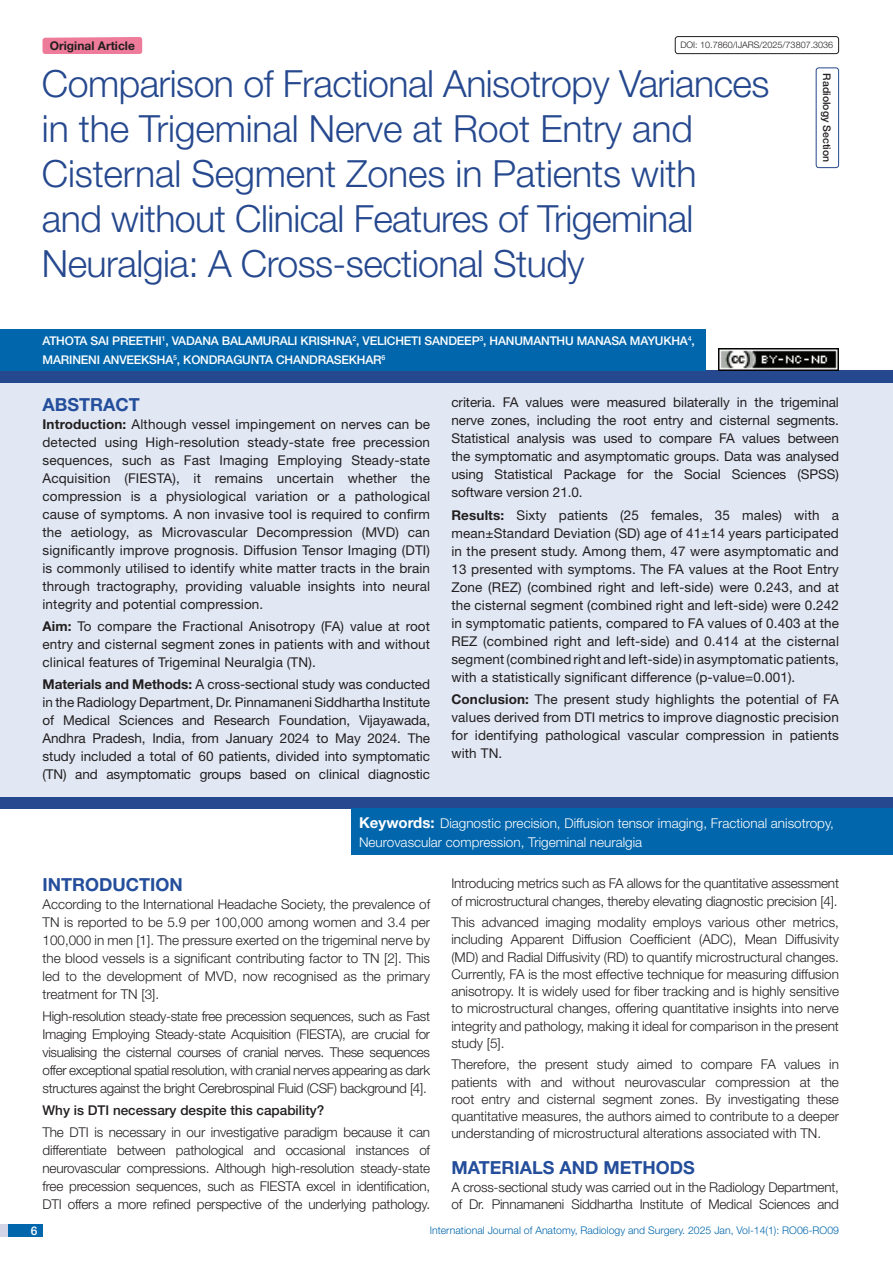
<style>
.page{position:relative;width:893px;height:1263px;background:#fff}
.page>*{position:absolute;margin:0;border:0;box-sizing:border-box;transform-origin:0 0}
.t1{font:300 37.5px/45px "Helvetica Neue";letter-spacing:-.015em;color:#25488e}
.Heading{font:700 18px "Helvetica Neue";color:#244e9b}
.Abstract_head{font:700 18px "Helvetica Neue";color:#244e9b}
.Abstract_Text{font:13.5px/18px "Helvetica Neue";letter-spacing:.01em;color:#231f20;text-align:justify}
.Body_text{font:300 13.5px/17.2px "Helvetica Neue";letter-spacing:-.015em;color:#231f20;text-align:justify}
.Key_words{font:300 13.5px/18.8px "Helvetica Neue";color:#fff}
.Body_text-2{font:500 13.5px "Helvetica Neue";color:#231f20}
.Author{font:500 12px "Helvetica Neue";letter-spacing:-.015em;color:#fff}
.t2{font:700 12px "Helvetica Neue";color:#231f20}
.t3{font:300 10.5px "Helvetica Neue";color:#0166ac}
.section{font:500 10.5px "Helvetica Neue";color:#231f20}
.t4{font:300 9px "Helvetica Neue";color:#231f20}
.s1{font-weight:700}
.s2{font-weight:700;font-size:15px}
</style>
<div class="page">
<div style="left:0;top:1224px;width:43px;height:13px;background:#d3d5e7"></div>
<div style="left:8px;top:1224px;width:35px;height:13px;background:#0166ac"></div>
<div style="left:816px;top:67px;width:23px;height:101px;border:1px solid #25488e;border-radius:3px"></div>
<div style="left:43px;top:37px;width:99px;height:17px;background:#ee7b99"></div>
<div style="left:675px;top:36px;width:164px;height:18px;border:1px solid #231f20;border-radius:3px"></div>
<div style="left:0;top:371px;width:893px;height:12px;background:#25488e"></div>
<div style="left:0;top:796px;width:893px;height:12px;background:#25488e"></div>
<div style="left:0;top:329px;width:705px;height:42px;background:#0166ac"></div>
<div style="left:0;top:383px;width:893px;height:413px;background:#e1e8f4"></div>
<div style="left:351px;top:808px;width:542px;height:47px;background:#0166ac"></div>
<img style="left:719px;top:348px;width:120px;height:23px">
<p class="t2" style="left:50px;top:38px;width:87px">Original Article</p>
<p class="t4" style="left:680px;top:39px;width:154px">DOI: 10.7860/IJARS/2025/73807.3036</p>
<p class="t1" style="left:42px;top:60px;width:729px">Comparison of Fractional Anisotropy Variances in the Trigeminal Nerve at Root Entry and Cisternal Segment Zones in Patients with<br>and without Clinical Features of Trigeminal Neuralgia: A Cross-sectional Study</p>
<p class="Author" style="left:43px;top:334px;width:55px">ATHOTA SAI</p>
<p class="Author" style="left:112px;top:334px;width:76px">PREETHI <sup>1</sup>, VADA</p>
<p class="Author" style="left:202px;top:334px;width:410px">NA BALAMURALI KRISHNA<sup>2</sup>, VELICHETI SANDEEP<sup>3</sup>, HANUMANTHU MANASA</p>
<p class="Author" style="left:630px;top:334px;width:66px">MAYUKHA<sup>4</sup>,</p>
<p class="Author" style="left:43px;top:352px;width:9px">MARI</p>
<p class="Author" style="left:72px;top:352px;width:146px">NENI ANVEEKSHA<sup>5</sup>, KONDRA</p>
<p class="Author" style="left:233px;top:352px;width:85px">GUNTA CHANDRAS</p>
<p class="Author" style="left:341px;top:352px;width:45px">EKHAR<sup>6</sup></p>
<p class="section" style="left:833px;top:73px;width:90px;rotate:90deg">RADIOLOGY SECTION</p>
<p class="Abstract_head" style="left:43px;top:393px;width:99px">ABSTRACT</p>
<p class="Abstract_Text" style="left:43px;top:415px;width:389px"><span class="s1">Introduction:</span> Although vessel impingement on nerves can be detected using High-resolution steady-state free precession sequences, such as Fast Imaging Employing Steady-state Acquisition (FIESTA), it remains uncertain whether the compression is a physiological variation or a pathological cause of symptoms. A non invasive tool is required to confirm the aetiology, as Microvascular Decompression (MVD) can significantly improve prognosis. Diffusion Tensor Imaging (DTI) is commonly utilised to identify white matter tracts in the brain through tractography, providing valuable insights into neural integrity and potential compression.</p>
<p class="Abstract_Text" style="left:43px;top:617px;width:389px"><span class="s1">Aim:</span> To compare the Fractional Anisotropy (FA) value at root entry and cisternal segment zones in patients with and without clinical features of Trigeminal Neuralgia (TN).</p>
<p class="Abstract_Text" style="left:43px;top:675px;width:389px"><span class="s1">Materials and Methods:</span> A cross-sectional study was conducted in the Radiology Department, Dr. Pinnamaneni Siddhartha Institute of Medical Sciences and Research Foundation, Vijayawada, Andhra Pradesh, India, from January 2024 to May 2024. The study included a total of 60 patients, divided into symptomatic (TN) and asymptomatic groups based on clinical diagnostic</p>
<p class="Abstract_Text" style="left:451px;top:393px;width:389px">criteria. FA values were measured bilaterally in the trigeminal nerve zones, including the root entry and cisternal segments.<br>Statistical analysis was used to compare FA values between the symptomatic and asymptomatic groups. Data was analysed using Statistical Package for the Social Sciences (SPSS) software version 21.0.</p>
<p class="Abstract_Text" style="left:451px;top:506px;width:389px"><span class="s1">Results:</span> Sixty patients (25 females, 35 males) with a mean±Standard Deviation (SD) age of 41±14 years participated in the present study. Among them, 47 were asymptomatic and 13 presented with symptoms. The FA values at the Root Entry Zone (REZ) (combined right and left-side) were 0.243, and at the cisternal segment (combined right and left-side) were 0.242 in symptomatic patients, compared to FA values of 0.403 at the REZ (combined right and left-side) and 0.414 at the cisternal segment (combined right and left-side) in asymptomatic patients, with a statistically significant difference (p-value=0.001).</p>
<p class="Abstract_Text" style="left:451px;top:690px;width:389px"><span class="s1">Conclusion:</span> The present study highlights the potential of FA values derived from DTI metrics to improve diagnostic precision for identifying pathological vascular compression in patients with TN.</p>
<p class="Key_words" style="left:359px;top:814px;width:476px"><span class="s2">Keywords:</span> Diagnostic precision, Diffusion tensor imaging, Fractional anisotropy,<br>Neurovascular compression, Trigeminal neuralgia</p>
<p class="Heading" style="left:43px;top:873px;width:142px">INTRODUCTION</p>
<p class="Body_text" style="left:43px;top:895px;width:389px;line-height:18px">According to the International Headache Society, the prevalence of TN is reported to be 5.9 per 100,000 among women and 3.4 per 100,000 in men [1]. The pressure exerted on the trigeminal nerve by the blood vessels is a significant contributing factor to TN [2]. This led to the development of MVD, now recognised as the primary treatment for TN [3].</p>
<p class="Body_text" style="left:43px;top:1007px;width:389px;line-height:18px">High-resolution steady-state free precession sequences, such as Fast Imaging Employing Steady-state Acquisition (FIESTA), are crucial for visualising the cisternal courses of cranial nerves. These sequences offer exceptional spatial resolution, with cranial nerves appearing as dark structures against the bright Cerebrospinal Fluid (CSF) background [4].</p>
<p class="Body_text-2" style="left:43px;top:1102px;width:283px">WHY IS DTI NECESSARY DESPITE THIS CAPABILITY?</p>
<p class="Body_text" style="left:43px;top:1123px;width:389px;line-height:17.9px">The DTI is necessary in our investigative paradigm because it can differentiate between pathological and occasional instances of neurovascular compressions. Although high-resolution steady-state free precession sequences, such as FIESTA excel in identification, DTI offers a more refined perspective of the underlying pathology.</p>
<p class="Body_text" style="left:451px;top:874px;width:389px;line-height:17.9px">Introducing metrics such as FA allows for the quantitative assessment of microstructural changes, thereby elevating diagnostic precision [4].</p>
<p class="Body_text" style="left:451px;top:913px;width:389px">This advanced imaging modality employs various other metrics, including Apparent Diffusion Coefficient (ADC), Mean Diffusivity (MD) and Radial Diffusivity (RD) to quantify microstructural changes.<br>Currently, FA is the most effective technique for measuring diffusion anisotropy. It is widely used for fiber tracking and is highly sensitive to microstructural changes, offering quantitative insights into nerve integrity and pathology, making it ideal for comparison in the present study [5].</p>
<p class="Body_text" style="left:451px;top:1056px;width:389px">Therefore, the present study aimed to compare FA values in patients with and without neurovascular compression at the root entry and cisternal segment zones. By investigating these quantitative measures, the authors aimed to contribute to a deeper understanding of microstructural alterations associated with TN.</p>
<p class="Heading" style="left:451px;top:1157px;width:245px">MATERIALS AND METHODS</p>
<p class="Body_text" style="left:451px;top:1178px;width:389px">A cross-sectional study was carried out in the Radiology Department, of Dr. Pinnamaneni Siddhartha Institute of Medical Sciences and</p>
<p class="Author" style="left:31px;top:1223px;width:8px">6</p>
<p class="t3" style="left:430px;top:1224px;width:411px">International Journal of Anatomy, Radiology and Surgery. 2025 Jan, Vol-14(1): RO06-RO09</p>
</div>
